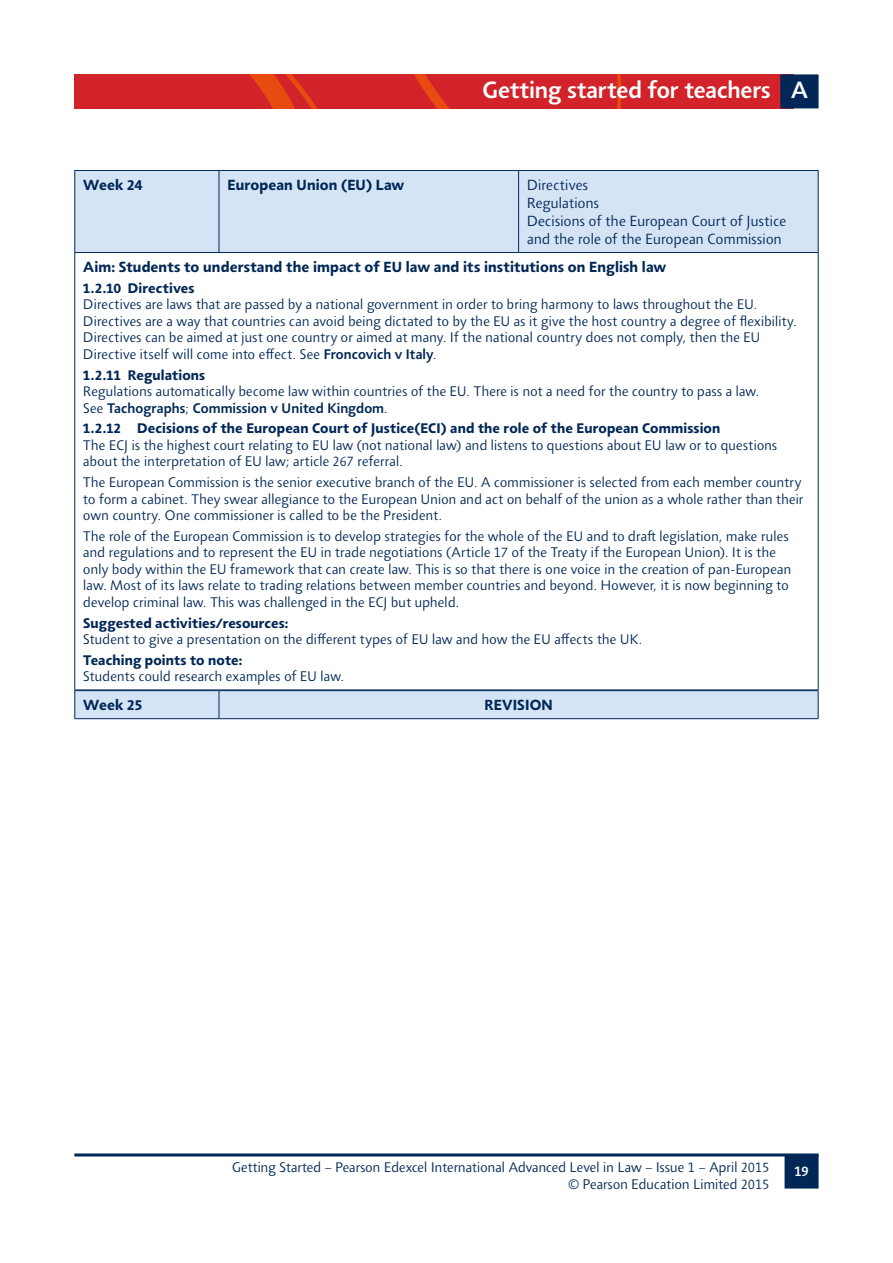
<style>
.page{position:relative;width:893px;height:1263px;background:#fff}
.page>*{position:absolute;margin:0;border:0;box-sizing:border-box;transform-origin:0 0}
.t1{font:500 24px "Agilita LT Pro";letter-spacing:-.005em;color:#fff}
.t2{font:700 15px "Agilita LT Pro";letter-spacing:.01em;color:#002756}
.t3{font:300 15px/18px "Agilita LT Pro";letter-spacing:.005em;color:#002756}
.t4{font:300 14.25px/16.5px "Agilita LT Pro";letter-spacing:.005em;color:#002756}
.t5{font:700 14.25px "Agilita LT Pro";letter-spacing:.01em;color:#002756}
.t6{font:500 14.25px "Agilita LT Pro";color:#fff}
.s1{font-weight:500}
</style>
<div class="page">
<svg style="left:74px;top:74px;width:745px;height:34px;background:#c8252a"></svg>
<svg style="left:784px;top:1156px;width:35px;height:32px"></svg>
<hr style="left:74px;top:1153px;width:745px;height:3px;background:#002756">
<div style="left:75px;top:171px;width:743px;height:81px;background:#d4e4f5"></div>
<hr style="left:818px;top:253px;width:1px;height:436px;background:#002756">
<hr style="left:74px;top:170px;width:145px;height:1px;background:#002756">
<hr style="left:74px;top:171px;width:1px;height:81px;background:#002756">
<hr style="left:219px;top:170px;width:300px;height:1px;background:#002756">
<hr style="left:219px;top:171px;width:1px;height:81px;background:#002756">
<hr style="left:519px;top:170px;width:300px;height:1px;background:#002756">
<hr style="left:518px;top:171px;width:1px;height:81px;background:#002756">
<hr style="left:818px;top:171px;width:1px;height:81px;background:#002756">
<hr style="left:74px;top:252px;width:145px;height:1px;background:#002756">
<hr style="left:74px;top:253px;width:1px;height:436px;background:#002756">
<hr style="left:219px;top:252px;width:300px;height:1px;background:#002756">
<hr style="left:519px;top:252px;width:300px;height:1px;background:#002756">
<hr style="left:74px;top:689px;width:145px;height:1px;background:#002756">
<hr style="left:219px;top:689px;width:300px;height:1px;background:#002756">
<hr style="left:519px;top:689px;width:300px;height:1px;background:#002756">
<hr style="left:74px;top:690px;width:145px;height:1px;background:#002756">
<hr style="left:219px;top:690px;width:599px;height:1px;background:#002756">
<div style="left:74px;top:691px;width:745px;height:28px;background:#d4e4f5"></div>
<hr style="left:74px;top:718px;width:145px;height:1px;background:#002756">
<hr style="left:219px;top:718px;width:599px;height:1px;background:#002756">
<h1 class="t1" style="left:482px;top:73px;width:327px">Getting started for teachers A</h1>
<p class="t2" style="left:83px;top:174px;width:61px">Week 24</p>
<p class="t2" style="left:227px;top:174px;width:178px">European Union (EU) Law</p>
<p class="t3" style="left:527px;top:176px;width:261px">Directives<br>Regulations<br>Decisions of the European Court of Justice and the role of the European Commission</p>
<p class="t2" style="left:83px;top:256px;width:585px">Aim: Students to understand the impact of EU law and its institutions on English law</p>
<p class="t5" style="left:83px;top:278px;width:113px">1.2.10 Directives</p>
<p class="t4" style="left:83px;top:296px;width:715px">Directives are laws that are passed by a national government in order to bring harmony to laws throughout the EU.<br>Directives are a way that countries can avoid being dictated to by the EU as it give the host country a degree of flexibility.<br>Directives can be aimed at just one country or aimed at many. If the national country does not comply, then the EU Directive itself will come into effect. See <span class="s1">Froncovich v Italy</span>.</p>
<p class="t5" style="left:83px;top:364px;width:123px">1.2.11 Regulations</p>
<p class="t4" style="left:83px;top:383px;width:678px">Regulations automatically become law within countries of the EU. There is not a need for the country to pass a law.<br>See <span class="s1">Tachographs</span>; <span class="s1">Commission v United Kingdom</span>.</p>
<p class="t5" style="left:83px;top:418px;width:638px">1.2.12 Decisions of the European Court of Justice(ECI) and the role of the European Commission</p>
<p class="t4" style="left:83px;top:437px;width:695px">The ECJ is the highest court relating to EU law (not national law) and listens to questions about EU law or to questions about the interpretation of EU law; article 267 referral.</p>
<p class="t4" style="left:83px;top:474px;width:722px">The European Commission is the senior executive branch of the EU. A commissioner is selected from each member country to form a cabinet. They swear allegiance to the European Union and act on behalf of the union as a whole rather than their own country. One commissioner is called to be the President.</p>
<p class="t4" style="left:83px;top:528px;width:709px">The role of the European Commission is to develop strategies for the whole of the EU and to draft legislation, make rules and regulations and to represent the EU in trade negotiations (Article 17 of the Treaty if the European Union). It is the only body within the EU framework that can create law. This is so that there is one voice in the creation of pan-European law. Most of its laws relate to trading relations between member countries and beyond. However, it is now beginning to develop criminal law. This was challenged in the ECJ but upheld.</p>
<p class="t5" style="left:83px;top:612px;width:207px">Suggested activities/resources:</p>
<p class="t4" style="left:83px;top:631px;width:561px">Student to give a presentation on the different types of EU law and how the EU affects the UK.</p>
<p class="t5" style="left:83px;top:650px;width:161px">Teaching points to note:</p>
<p class="t4" style="left:83px;top:668px;width:262px">Students could research examples of EU law.</p>
<p class="t2" style="left:83px;top:694px;width:60px">Week 25</p>
<p class="t2" style="left:484px;top:694px;width:70px">REVISION</p>
<p class="t4" style="left:232px;top:1159px;width:539px">Getting Started – Pearson Edexcel International Advanced Level in Law – Issue 1 – April 2015</p>
<p class="t6" style="left:794px;top:1161px;width:16px">19</p>
<p class="t4" style="left:568px;top:1175px;width:203px">© Pearson Education Limited 2015</p>
</div>
